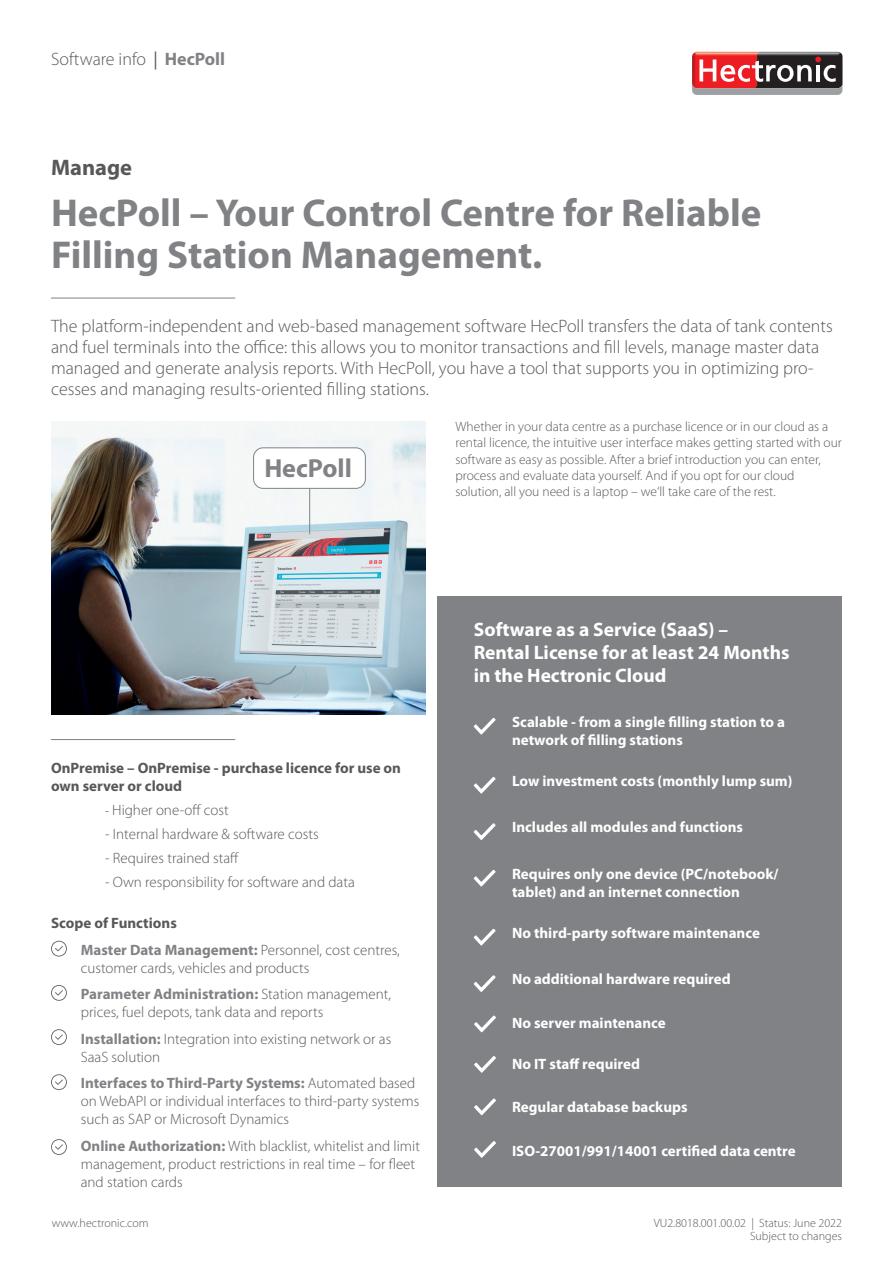
<style>
.page{position:relative;width:893px;height:1263px;background:#fff}
.page>*{position:absolute;margin:0;border:0;box-sizing:border-box;transform-origin:0 0}
.t1{font:700 39px/42px "Myriad Pro";color:#808285}
.t2{font:700 26.1px "Myriad Pro";color:#808285}
.t3{font:700 22.5px "Myriad Pro";color:#57585a}
.t4{font:700 19.5px/23.4px "Myriad Pro";color:#fff}
.t5{font:300 18px/21px "Myriad Pro";color:#57585a}
.t6{font:300 15px/26.5px "Myriad Pro";color:#57585a}
.t7{font:700 15px/18px "Myriad Pro";color:#fff}
.t8{font:700 15px/18px "Myriad Pro";color:#57585a}
.t9{font:700 15px/26.5px "Myriad Pro";color:#808285}
.t10{font:300 13.5px/16.2px "Myriad Pro";color:#57585a}
.t11{font:300 12px/13.5px "Myriad Pro";color:#57585a;text-align:right}
.s1{font-weight:400}
.s2{font-weight:700;color:#808285}
.s3{font-size:13.5px}
.s4{font-weight:700}
.s5{font-weight:300;color:#57585a}
</style>
<div class="page">
<img style="left:692px;top:52px;width:150px;height:5px">
<svg style="left:692px;top:57px;width:150px;height:38px;background:#996062"></svg>
<hr style="left:51px;top:298px;width:184px;height:1px;background:#808285">
<div style="left:437px;top:596px;width:405px;height:590px;background:#808285"></div>
<svg style="left:474px;top:718px;width:22px;height:16px"></svg>
<svg style="left:474px;top:777px;width:22px;height:16px"></svg>
<svg style="left:474px;top:823px;width:22px;height:17px"></svg>
<svg style="left:474px;top:870px;width:22px;height:16px"></svg>
<svg style="left:474px;top:929px;width:22px;height:16px"></svg>
<svg style="left:474px;top:975px;width:22px;height:17px"></svg>
<hr style="left:51px;top:739px;width:184px;height:1px;background:#808285">
<img style="left:51px;top:421px;width:374px;height:293px">
<hr style="left:309px;top:488px;width:1px;height:46px;background:#808285">
<div style="left:254px;top:448px;width:111px;height:40px;background:#fff;border-radius:9px"></div>
<div style="left:253px;top:447px;width:113px;height:42px;border:1px solid #808285;border-radius:9px"></div>
<svg style="left:51px;top:941px;width:16px;height:15px"></svg>
<svg style="left:51px;top:985px;width:16px;height:16px"></svg>
<svg style="left:51px;top:1029px;width:16px;height:16px"></svg>
<svg style="left:51px;top:1139px;width:16px;height:16px"></svg>
<svg style="left:51px;top:1074px;width:16px;height:16px"></svg>
<svg style="left:474px;top:1015px;width:22px;height:17px"></svg>
<svg style="left:474px;top:1056px;width:22px;height:17px"></svg>
<svg style="left:474px;top:1098px;width:22px;height:17px"></svg>
<svg style="left:474px;top:1141px;width:22px;height:17px"></svg>
<p class="t5" style="left:51px;top:48px;width:176px">Software info <span class="s1">|</span> <span class="s2">HecPoll</span></p>
<h3 class="t3" style="left:51px;top:153px;width:83px">Manage</h3>
<h1 class="t1" style="left:51px;top:190px;width:712px">HecPoll – Your Control Centre for Reliable<br>Filling Station Management.</h1>
<p class="t5" style="left:51px;top:316px;width:783px">The platform-independent and web-based management software HecPoll transfers the data of tank contents and fuel terminals into the office: this allows you to monitor transactions and fill levels, manage master data managed and generate analysis reports. With HecPoll, you have a tool that supports you in optimizing pro&shy;cesses and managing results-oriented filling stations.</p>
<h2 class="t2" style="left:264px;top:452px;width:89px">HecPoll</h2>
<p class="t10" style="left:455px;top:419px;width:388px">Whether in your data centre as a purchase licence or in our cloud as a rental licence, the intuitive user interface makes getting started with our software as easy as possible. After a brief introduction you can enter, process and evaluate data yourself. And if you opt for our cloud solution, all you need is a laptop – we‘ll take care of the rest.</p>
<p class="t8" style="left:51px;top:758px;width:352px">OnPremise – OnPremise - purchase licence for use on own server or cloud</p>
<p class="t6" style="left:105px;top:797px;width:125px"><span class="s3">-</span> Higher one-off cost</p>
<p class="t6" style="left:105px;top:821px;width:215px">- Internal hardware &amp; software costs</p>
<p class="t6" style="left:105px;top:845px;width:136px">- Requires trained staff</p>
<p class="t6" style="left:105px;top:869px;width:251px">- Own responsibility for software and data</p>
<p class="t6" style="left:81px;top:910px;width:321px;text-indent:-30px"><span class="s4">Scope of Functions<br></span><span class="s2">Master Data Management:</span> Personnel, cost centres,</p>
<p class="t6" style="left:81px;top:954px;width:312px">customer cards, vehicles and products<br><span class="s2">Parameter Administration:</span> Station management,</p>
<p class="t6" style="left:81px;top:999px;width:312px">prices, fuel depots, tank data and reports<br><span class="s2">Installation:</span> Integration into existing network or as</p>
<p class="t9" style="left:81px;top:1043px;width:336px"><span class="s5">SaaS solution<br></span>Interfaces to Third-Party Systems: <span class="s5">Automated based</span></p>
<p class="t6" style="left:81px;top:1092px;width:340px;line-height:18px">on WebAPI or individual interfaces to third-party systems such as SAP or Microsoft Dynamics</p>
<p class="t6" style="left:81px;top:1137px;width:341px;line-height:18px"><span class="s2">Online Authorization:</span> With blacklist, whitelist and limit management, product restrictions in real time – for fleet and station cards</p>
<p class="t11" style="left:52px;top:1216px;width:98px">www.hectronic.com</p>
<h3 class="t4" style="left:474px;top:617px;width:317px">Software as a Service (SaaS) –<br>Rental License for at least 24 Months in the Hectronic Cloud</h3>
<p class="t7" style="left:512px;top:712px;width:275px">Scalable - from a single filling station to a network of filling stations</p>
<p class="t7" style="left:512px;top:771px;width:282px">Low investment costs (monthly lump sum)</p>
<p class="t7" style="left:512px;top:818px;width:233px">Includes all modules and functions</p>
<p class="t7" style="left:512px;top:864px;width:268px">Requires only one device (PC/notebook/ tablet) and an internet connection</p>
<p class="t7" style="left:512px;top:923px;width:249px">No third-party software maintenance</p>
<p class="t7" style="left:512px;top:970px;width:220px">No additional hardware required</p>
<p class="t7" style="left:512px;top:1013px;width:155px">No server maintenance</p>
<p class="t7" style="left:512px;top:1054px;width:129px">No IT staff required</p>
<p class="t7" style="left:512px;top:1098px;width:177px">Regular database backups</p>
<p class="t7" style="left:512px;top:1141px;width:285px">ISO-27001/991/14001 certified data centre</p>
<p class="t11" style="left:654px;top:1216px;width:190px">VU2.8018.001.00.02 | Status: June 2022<br>Subject to changes</p>
</div>
